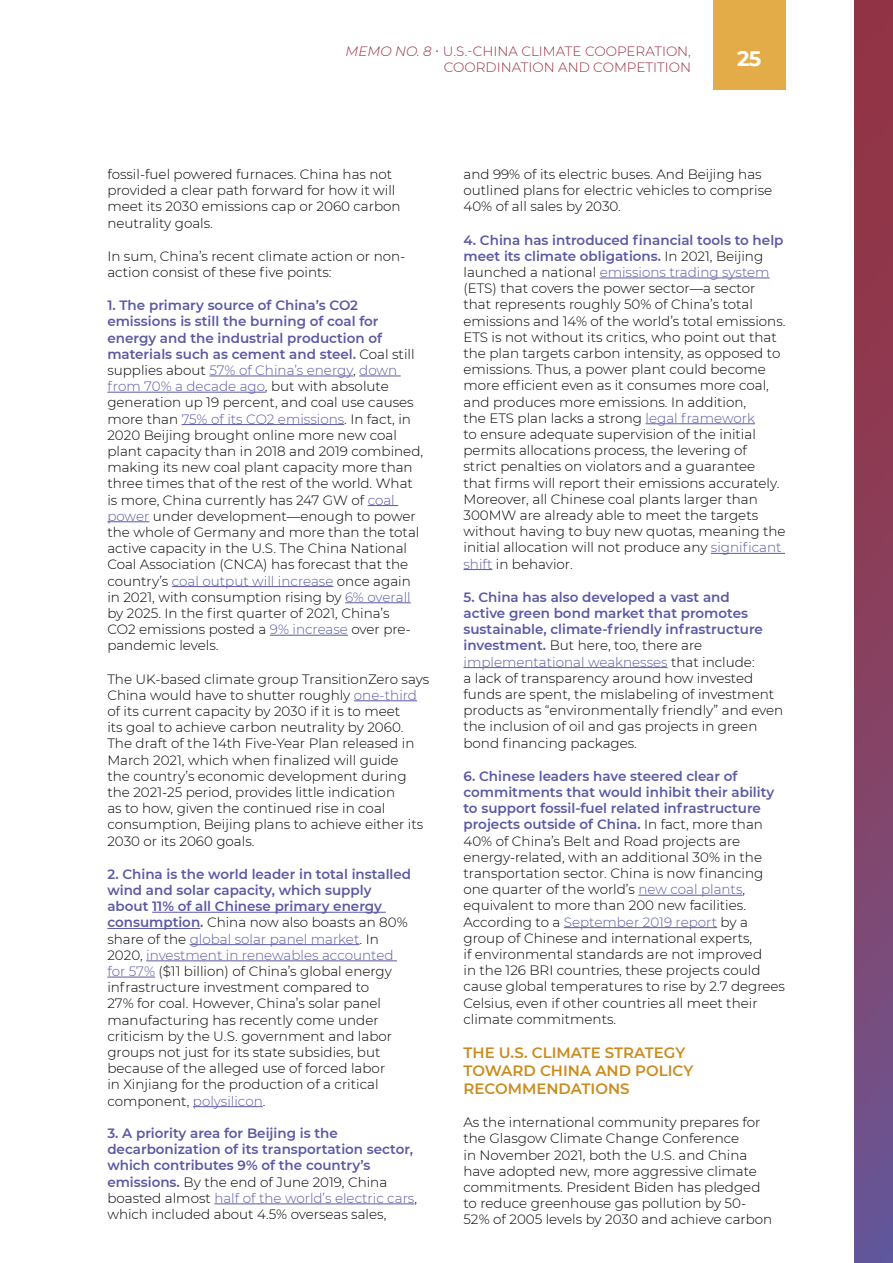
<style>
.page{position:relative;width:893px;height:1263px;background:#fff}
.page>*{position:absolute;margin:0;border:0;box-sizing:border-box;transform-origin:0 0}
.t1{font:700 21px "Montserrat";color:#fff}
.t2{font:600 15px/18px "Montserrat";color:#ca8c1e}
.t3{font:300 13.5px/16.2px "Montserrat";color:#000}
.t4{font:600 13.5px/16.2px "Montserrat";color:#5a59a5}
.t5{font:300 13.5px/16.2px "Montserrat";color:#973140;text-align:right}
.s1{font-style:italic}
.s2{font-weight:600;color:#5a59a5}
.s3{color:#5a59a5}
.s4{font-weight:300;color:#000}
.s5{font-weight:300}
</style>
<div class="page">
<div style="left:713px;top:0;width:73px;height:90px;background:#e4ac48"></div>
<div style="left:855px;top:0;width:38px;height:1263px;background:linear-gradient(to bottom,#9a2f38,#6e548f)"></div>
<hr style="left:209px;top:376px;width:144px;height:1px;background:#5a59a5">
<hr style="left:359px;top:376px;width:42px;height:1px;background:#5a59a5">
<hr style="left:107px;top:392px;width:158px;height:1px;background:#5a59a5">
<hr style="left:182px;top:424px;width:162px;height:1px;background:#5a59a5">
<hr style="left:368px;top:505px;width:30px;height:1px;background:#5a59a5">
<hr style="left:107px;top:521px;width:42px;height:1px;background:#5a59a5">
<hr style="left:172px;top:586px;width:161px;height:1px;background:#5a59a5">
<hr style="left:345px;top:602px;width:66px;height:1px;background:#5a59a5">
<hr style="left:270px;top:635px;width:78px;height:1px;background:#5a59a5">
<hr style="left:354px;top:700px;width:63px;height:1px;background:#5a59a5">
<hr style="left:152px;top:912px;width:234px;height:1px;background:#5a59a5">
<hr style="left:107px;top:928px;width:93px;height:1px;background:#5a59a5">
<hr style="left:190px;top:944px;width:170px;height:1px;background:#5a59a5">
<hr style="left:146px;top:960px;width:251px;height:1px;background:#5a59a5">
<hr style="left:107px;top:977px;width:48px;height:1px;background:#5a59a5">
<hr style="left:193px;top:1106px;width:70px;height:1px;background:#5a59a5">
<hr style="left:214px;top:1203px;width:200px;height:1px;background:#5a59a5">
<hr style="left:600px;top:278px;width:170px;height:1px;background:#5a59a5">
<hr style="left:646px;top:423px;width:109px;height:1px;background:#5a59a5">
<hr style="left:711px;top:553px;width:74px;height:1px;background:#5a59a5">
<svg style="left:463px;top:569px;width:29px;height:1px"></svg>
<hr style="left:463px;top:667px;width:205px;height:1px;background:#5a59a5">
<hr style="left:638px;top:895px;width:104px;height:1px;background:#5a59a5">
<hr style="left:564px;top:927px;width:153px;height:1px;background:#5a59a5">
<p class="t5" style="left:345px;top:43px;width:347px"><span class="s1">MEMO NO. 8</span> • U.S.-CHINA CLIMATE COOPERATION,<br>COORDINATION AND COMPETITION</p>
<h1 class="t1" style="left:737px;top:44px;width:26px">25</h1>
<p class="t3" style="left:107px;top:166px;width:295px">fossil-fuel powered furnaces. China has not provided a clear path forward for how it will meet its 2030 emissions cap or 2060 carbon neutrality goals.</p>
<p class="t3" style="left:107px;top:247px;width:300px">In sum, China’s recent climate action or non&shy;action consist of these five points:</p>
<p class="t3" style="left:107px;top:297px;width:317px"><span class="s2">1. The primary source of China’s CO2 emissions is still the burning of coal for energy and the industrial production of materials such as cement and steel.</span> Coal still supplies about <span class="s3">57% of China’s energy</span>, <span class="s3">down from 70% a decade ago</span>, but with absolute generation up 19 percent, and coal use causes more than <span class="s3">75% of its CO2 emissions</span>. In fact, in 2020 Beijing brought online more new coal plant capacity than in 2018 and 2019 combined, making its new coal plant capacity more than three times that of the rest of the world. What is more, China currently has 247 GW of <span class="s3">coal power</span> under development—enough to power the whole of Germany and more than the total active capacity in the U.S. The China National Coal Association (CNCA) has forecast that the country’s <span class="s3">coal output will increase</span> once again in 2021, with consumption rising by <span class="s3">6% overall </span>by 2025. In the first quarter of 2021, China’s<br>CO2 emissions posted a <span class="s3">9% increase</span> over pre&shy;pandemic levels.</p>
<p class="t3" style="left:107px;top:670px;width:323px">The UK-based climate group TransitionZero says China would have to shutter roughly <span class="s3">one-third </span>of its current capacity by 2030 if it is to meet<br>its goal to achieve carbon neutrality by 2060.<br>The draft of the 14th Five-Year Plan released in March 2021, which when finalized will guide<br>the country’s economic development during the 2021-25 period, provides little indication<br>as to how, given the continued rise in coal consumption, Beijing plans to achieve either its 2030 or its 2060 goals.</p>
<p class="t3" style="left:107px;top:865px;width:305px"><span class="s2">2. China is the world leader in total installed wind and solar capacity, which supply about 11% of all Chinese primary energy consumption.</span> China now also boasts an 80% share of the <span class="s3">global solar panel market</span>. In 2020, <span class="s3">investment in renewables accounted for 57%</span> ($11 billion) of China’s global energy infrastructure investment compared to<br>27% for coal. However, China’s solar panel manufacturing has recently come under criticism by the U.S. government and labor groups not just for its state subsidies, but because of the alleged use of forced labor<br>in Xinjiang for the production of a critical component, <span class="s3">polysilicon</span>.</p>
<p class="t4" style="left:107px;top:1124px;width:311px">3. A priority area for Beijing is the decarbonization of its transportation sector, which contributes 9% of the country’s emissions. <span class="s4">By the end of June 2019, China boasted almost</span> <span class="s5">half of the world’s electric cars</span><span class="s4">, which included about 4.5% overseas sales,</span></p>
<p class="t3" style="left:463px;top:166px;width:310px">and 99% of its electric buses. And Beijing has outlined plans for electric vehicles to comprise<br>40% of all sales by 2030.</p>
<p class="t3" style="left:463px;top:231px;width:324px"><span class="s2">4. China has introduced financial tools to help meet its climate obligations.</span> In 2021, Beijing launched a national <span class="s3">emissions trading system </span>(ETS) that covers the power sector—a sector that represents roughly 50% of China’s total emissions and 14% of the world’s total emissions.<br>ETS is not without its critics, who point out that the plan targets carbon intensity, as opposed to emissions. Thus, a power plant could become more efficient even as it consumes more coal, and produces more emissions. In addition,<br>the ETS plan lacks a strong <span class="s3">legal framework<br></span>to ensure adequate supervision of the initial permits allocations process, the levering of<br>strict penalties on violators and a guarantee that firms will report their emissions accurately.<br>Moreover, all Chinese coal plants larger than 300MW are already able to meet the targets without having to buy new quotas, meaning the initial allocation will not produce any <span class="s3">significant shift</span> in behavior.</p>
<p class="t3" style="left:463px;top:588px;width:321px"><span class="s2">5. China has also developed a vast and<br>active green bond market that promotes sustainable, climate-friendly infrastructure investment.</span> But here, too, there are <span class="s3">implementational weaknesses</span> that include:<br>a lack of transparency around how invested funds are spent, the mislabeling of investment products as “environmentally friendly” and even the inclusion of oil and gas projects in green bond financing packages.</p>
<p class="t3" style="left:463px;top:767px;width:323px"><span class="s2">6. Chinese leaders have steered clear of commitments that would inhibit their ability to support fossil-fuel related infrastructure projects outside of China.</span> In fact, more than 40% of China’s Belt and Road projects are energy-related, with an additional 30% in the transportation sector. China is now financing one quarter of the world’s <span class="s3">new coal plants</span>, equivalent to more than 200 new facilities.<br>According to a <span class="s3">September 2019 report</span> by a group of Chinese and international experts,<br>if environmental standards are not improved<br>in the 126 BRI countries, these projects could cause global temperatures to rise by 2.7 degrees Celsius, even if other countries all meet their climate commitments.</p>
<p class="t2" style="left:463px;top:1043px;width:231px">THE U.S. CLIMATE STRATEGY<br>TOWARD CHINA AND POLICY<br>RECOMMENDATIONS</p>
<p class="t3" style="left:463px;top:1114px;width:310px">As the international community prepares for the Glasgow Climate Change Conference<br>in November 2021, both the U.S. and China have adopted new, more aggressive climate commitments. President Biden has pledged to reduce greenhouse gas pollution by 50- 52% of 2005 levels by 2030 and achieve carbon</p>
</div>
